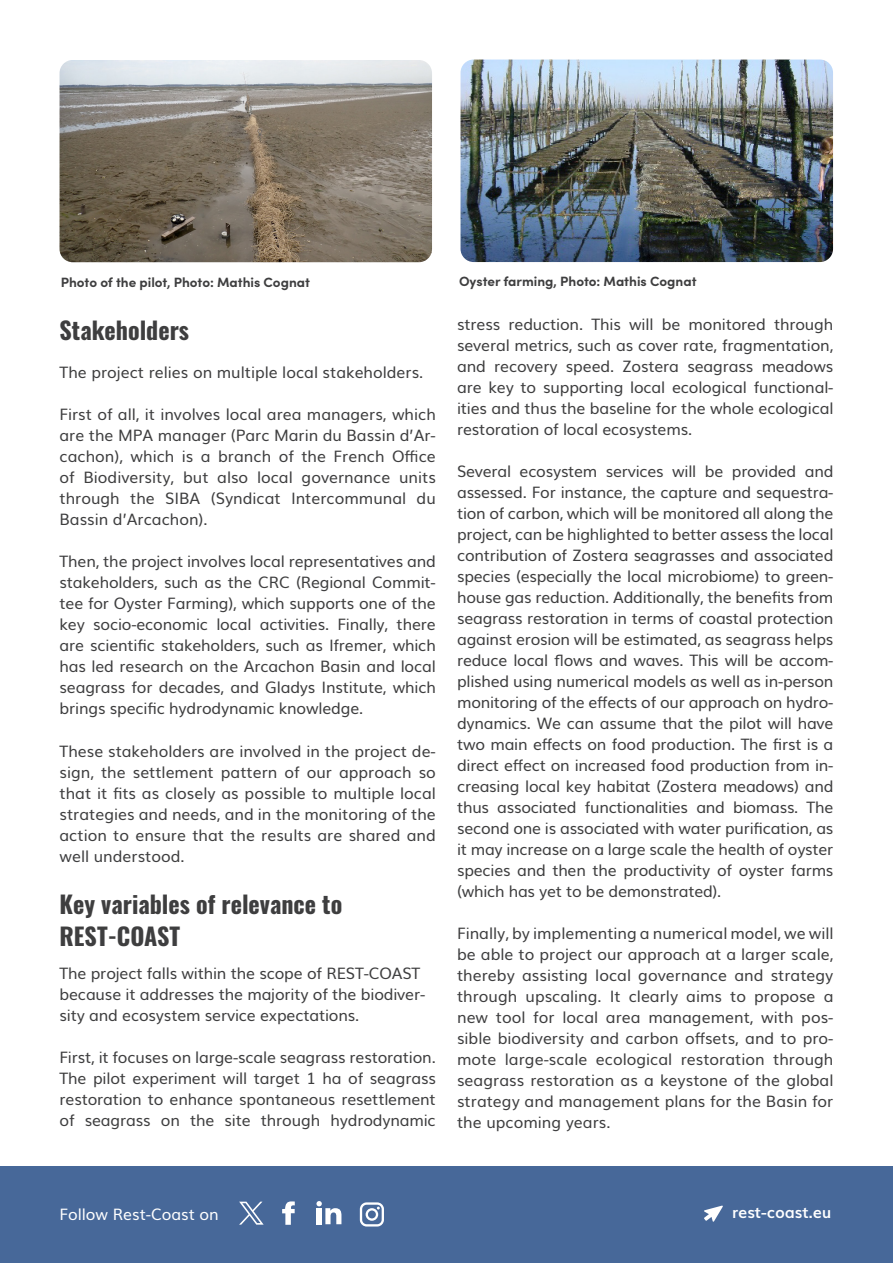
<style>
.page{position:relative;width:893px;height:1263px;background:#fff}
.page>*{position:absolute;margin:0;border:0;box-sizing:border-box;transform-origin:0 0}
.t1{font:700 24px/31.5px "Oswald";color:#3e3e3f}
.body{font:15.75px/21px "Muli";letter-spacing:-.01em;color:#3e3e3f;text-align:justify}
.body-2{font:15.75px "Muli";color:#fff}
.body-3{font:700 15.75px "Muli";color:#fff}
.t2{font:700 13.5px "Sofia Pro";color:#3e3e3f}
</style>
<div class="page">
<div style="left:0;top:1166px;width:893px;height:97px;background:#476899"></div>
<svg style="left:704px;top:1205px;width:19px;height:17px"></svg>
<svg style="left:282px;top:1201px;width:13px;height:24px"></svg>
<svg style="left:316px;top:1201px;width:25px;height:23px"></svg>
<svg style="left:360px;top:1202px;width:24px;height:24px"></svg>
<img style="left:460px;top:60px;width:373px;height:202px">
<img style="left:60px;top:60px;width:372px;height:202px">
<svg style="left:239px;top:1202px;width:24px;height:22px"></svg>
<p class="t2" style="left:61px;top:272px;width:251px">Photo of the pilot, Photo: Mathis Cognat</p>
<p class="t2" style="left:459px;top:271px;width:239px">Oyster farming, Photo: Mathis Cognat</p>
<p class="t1" style="left:60px;top:313px;width:131px">Stakeholders</p>
<p class="body" style="left:60px;top:361px;width:365px">The project relies on multiple local stakeholders.</p>
<p class="body" style="left:60px;top:403px;width:378px">First of all, it involves local area managers, which are the MPA manager (Parc Marin du Bassin d’Ar&shy;cachon), which is a branch of the French Office of Biodiversity, but also local governance units through the SIBA (Syndicat Intercommunal du Bassin d’Arcachon).</p>
<p class="body" style="left:60px;top:550px;width:378px">Then, the project involves local representatives and stakeholders, such as the CRC (Regional Commit&shy;tee for Oyster Farming), which supports one of the key socio-economic local activities. Finally, there are scientific stakeholders, such as Ifremer, which has led research on the Arcachon Basin and local seagrass for decades, and Gladys Institute, which brings specific hydrodynamic knowledge.</p>
<p class="body" style="left:60px;top:739px;width:378px">These stakeholders are involved in the project de&shy;sign, the settlement pattern of our approach so that it fits as closely as possible to multiple local strategies and needs, and in the monitoring of the action to ensure that the results are shared and well understood.</p>
<p class="t1" style="left:60px;top:886px;width:284px">Key variables of relevance to<br>REST-COAST</p>
<p class="body" style="left:60px;top:962px;width:367px;text-align:left">The project falls within the scope of REST-COAST because it addresses the majority of the biodiver&shy;sity and ecosystem service expectations.</p>
<p class="body" style="left:60px;top:1046px;width:378px">First, it focuses on large-scale seagrass restoration.<br>The pilot experiment will target 1 ha of seagrass restoration to enhance spontaneous resettlement of seagrass on the site through hydrodynamic</p>
<p class="body" style="left:457px;top:313px;width:378px">stress reduction. This will be monitored through several metrics, such as cover rate, fragmentation, and recovery speed. Zostera seagrass meadows are key to supporting local ecological functional&shy;ities and thus the baseline for the whole ecological restoration of local ecosystems.</p>
<p class="body" style="left:457px;top:460px;width:378px">Several ecosystem services will be provided and assessed. For instance, the capture and sequestra&shy;tion of carbon, which will be monitored all along the project, can be highlighted to better assess the local contribution of Zostera seagrasses and associated species (especially the local microbiome) to green&shy;house gas reduction. Additionally, the benefits from seagrass restoration in terms of coastal protection against erosion will be estimated, as seagrass helps reduce local flows and waves. This will be accom&shy;plished using numerical models as well as in-person monitoring of the effects of our approach on hydro&shy;dynamics. We can assume that the pilot will have two main effects on food production. The first is a direct effect on increased food production from in&shy;creasing local key habitat (Zostera meadows) and thus associated functionalities and biomass. The second one is associated with water purification, as it may increase on a large scale the health of oyster species and then the productivity of oyster farms (which has yet to be demonstrated).</p>
<p class="body" style="left:457px;top:922px;width:378px">Finally, by implementing a numerical model, we will be able to project our approach at a larger scale, thereby assisting local governance and strategy through upscaling. It clearly aims to propose a new tool for local area management, with pos&shy;sible biodiversity and carbon offsets, and to pro&shy;mote large-scale ecological restoration through seagrass restoration as a keystone of the global strategy and management plans for the Basin for the upcoming years.</p>
<p class="body-2" style="left:60px;top:1201px;width:161px">Follow Rest-Coast on</p>
<p class="body-3" style="left:732px;top:1200px;width:101px">rest-coast.eu</p>
</div>
